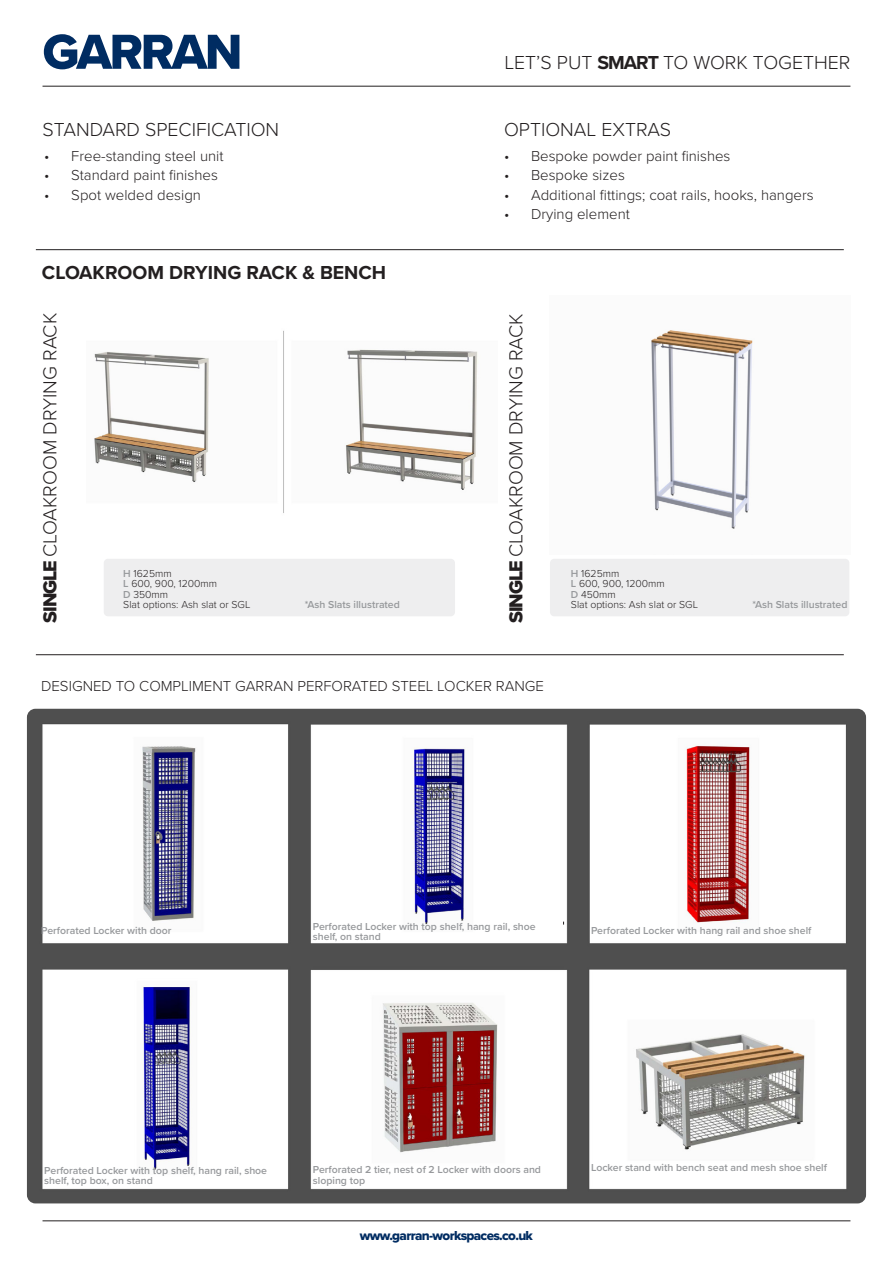
<style>
.page{position:relative;width:893px;height:1263px;background:#fff}
.page>*{position:absolute;margin:0;border:0;box-sizing:border-box;transform-origin:0 0}
.t1{font:51px "Proxima Nova Extrabld";letter-spacing:-.05em;color:#002c62}
.t2{font:300 19.5px "Proxima Nova";color:#231f20}
.t3{font:700 19.5px "Proxima Nova";color:#231f20}
.t4{font:300 15px "Proxima Nova";color:#231f20}
.t5{font:13.5px "Proxima Nova Extrabld";letter-spacing:-.05em;color:#002c62}
.t6{font:600 10.5px/10.5px "Proxima Nova";color:#97999c}
.t7{font:300 10.5px "Proxima Nova";color:#231f20}
.s1{font-family:"Proxima Nova Extrabld";font-weight:400}
.s2{font-weight:600;color:#97999c}
.s3{font-weight:700}
</style>
<div class="page">
<hr style="left:43px;top:1220px;width:807px;height:1px;background:#231f20">
<hr style="left:43px;top:86px;width:807px;height:1px;background:#231f20">
<img style="left:27px;top:709px;width:839px;height:494px">
<hr style="left:36px;top:654px;width:808px;height:1px;background:#231f20">
<div style="left:104px;top:559px;width:351px;height:57px;background:#eeeeef;border-radius:4px"></div>
<div style="left:550px;top:559px;width:299px;height:57px;background:#eeeeef;border-radius:4px"></div>
<hr style="left:36px;top:249px;width:808px;height:1px;background:#231f20">
<img style="left:651px;top:330px;width:102px;height:199px">
<img style="left:94px;top:330px;width:384px;height:183px">
<p class="t1" style="left:43px;top:14px;width:201px">GARRAN</p>
<p class="t2" style="left:43px;top:115px;width:238px">STANDARD SPECIFICATION</p>
<p class="t4" style="left:44px;top:144px;width:181px">• Free-standing steel unit</p>
<p class="t4" style="left:44px;top:164px;width:175px">• Standard paint finishes</p>
<p class="t4" style="left:44px;top:183px;width:158px">• Spot welded design</p>
<p class="t3" style="left:42px;top:258px;width:346px">CLOAKROOM DRYING RACK &amp; BENCH</p>
<p class="t2" style="left:35px;top:623px;width:311px;rotate:-90deg"><span class="s1">SINGLE</span> CLOAKROOM DRYING RACK</p>
<p class="t7" style="left:123px;top:565px;width:50px"><span class="s2">H</span> 1625mm</p>
<p class="t7" style="left:123px;top:576px;width:95px"><span class="s2">L</span> 600, 900, 1200mm</p>
<p class="t7" style="left:123px;top:586px;width:46px"><span class="s2">D</span> 350mm</p>
<p class="t7" style="left:123px;top:597px;width:129px">Slat options: Ash slat or SGL</p>
<p class="t6" style="left:305px;top:599px;width:97px">*Ash Slats illustrated</p>
<p class="t2" style="left:504px;top:48px;width:347px">LET’S PUT <span class="s3">SMART</span> TO WORK TOGETHER</p>
<p class="t2" style="left:504px;top:115px;width:169px">OPTIONAL EXTRAS</p>
<p class="t4" style="left:504px;top:144px;width:228px">• Bespoke powder paint finishes</p>
<p class="t4" style="left:504px;top:164px;width:122px">• Bespoke sizes</p>
<p class="t4" style="left:504px;top:183px;width:311px">• Additional fittings; coat rails, hooks, hangers</p>
<p class="t4" style="left:504px;top:203px;width:127px">• Drying element</p>
<p class="t2" style="left:501px;top:623px;width:311px;rotate:-90deg"><span class="s1">SINGLE</span> CLOAKROOM DRYING RACK</p>
<p class="t7" style="left:571px;top:565px;width:50px"><span class="s2">H</span> 1625mm</p>
<p class="t7" style="left:571px;top:576px;width:95px"><span class="s2">L</span> 600, 900, 1200mm</p>
<p class="t7" style="left:571px;top:586px;width:46px"><span class="s2">D</span> 450mm</p>
<p class="t7" style="left:571px;top:597px;width:129px">Slat options: Ash slat or SGL</p>
<p class="t6" style="left:752px;top:599px;width:97px">*Ash Slats illustrated</p>
<p class="t4" style="left:41px;top:674px;width:504px">DESIGNED TO COMPLIMENT GARRAN PERFORATED STEEL LOCKER RANGE</p>
<p class="t6" style="left:41px;top:925px;width:132px">Perforated Locker with door</p>
<p class="t6" style="left:313px;top:921px;width:224px">Perforated Locker with top shelf, hang rail, shoe shelf, on stand</p>
<p class="t6" style="left:591px;top:924px;width:222px">Perforated Locker with hang rail and shoe shelf</p>
<p class="t6" style="left:44px;top:1165px;width:224px">Perforated Locker with top shelf, hang rail, shoe shelf, top box, on stand</p>
<p class="t6" style="left:313px;top:1164px;width:230px">Perforated 2 tier, nest of 2 Locker with doors and sloping top</p>
<p class="t6" style="left:591px;top:1162px;width:237px">Locker stand with bench seat and mesh shoe shelf</p>
<p class="t5" style="left:360px;top:1226px;width:175px">www.garran-workspaces.co.uk</p>
</div>
